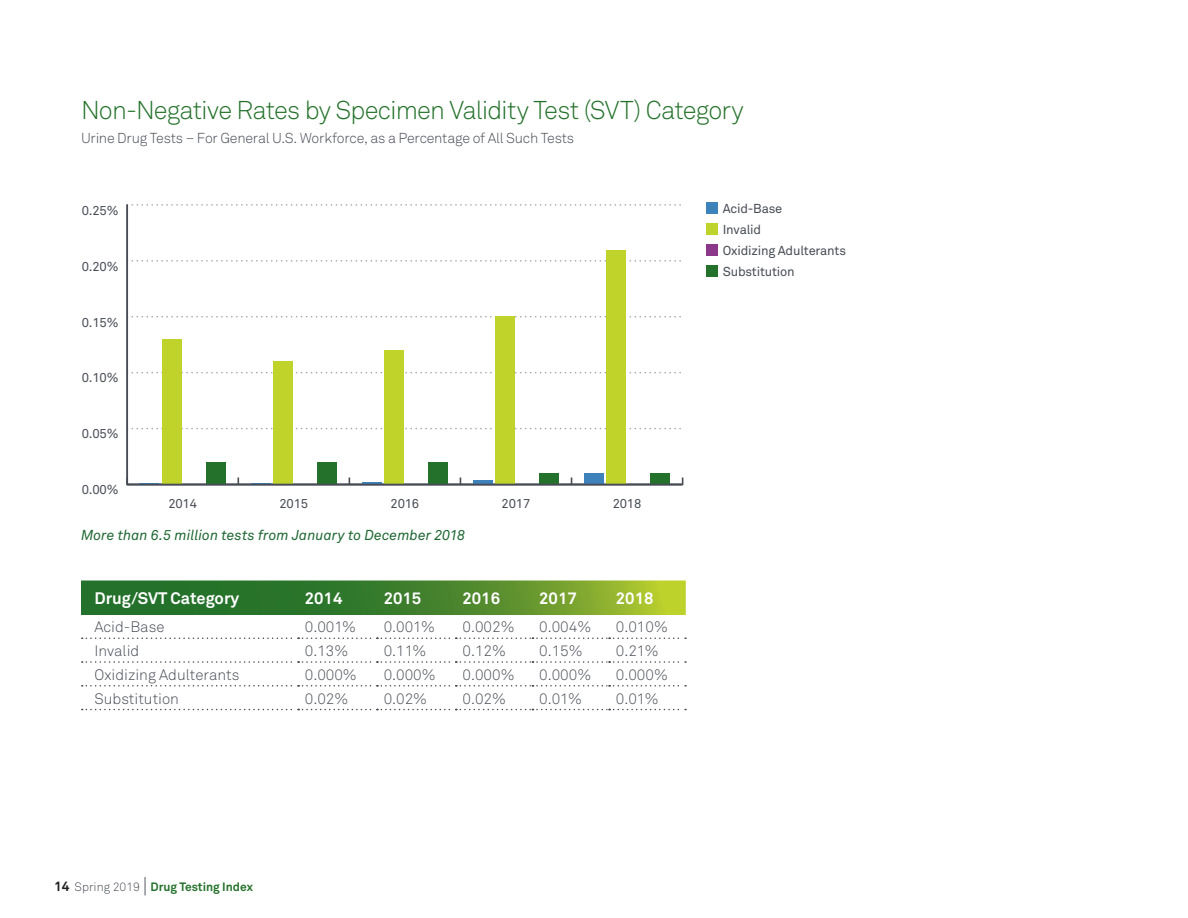
<style>
.page{position:relative;width:1188px;height:918px;background:#fff}
.page>*{position:absolute;margin:0;border:0;box-sizing:border-box;transform-origin:0 0}
.Tables_Section_Heade{font:300 25.5px "Akkurat Std";letter-spacing:-.035em;color:#23712a}
.Table_Heads{font:700 16.5px "Akkurat Pro";color:#fff}
.Table_Heads-2{font:700 16.5px "Akkurat Std";color:#fff}
.Table_Content{font:300 15px "Akkurat Std";color:#464b54}
.Table_Content-2{font:300 15px "Akkurat Pro";color:#464b54}
.Tables_Section_SubHe{font:300 14.25px "Akkurat Std";letter-spacing:-.015em;color:#464b54}
.Table_Note_Green_Ita{font:italic 14.25px "Akkurat Pro";color:#1f6834}
.t1{font:12.9px "Akkurat Std";letter-spacing:-.015em;color:#464b54}
.t2{font:500 12.9px "Whitney";letter-spacing:-.015em;color:#464b54}
.t3{font:700 12px "Akkurat Std";color:#23712a}
.s1{font-size:13.5px;color:#231f20}
.s2{font-weight:300;color:#464b54}
.s3{font-weight:300;font-size:21px;color:#464b54}
</style>
<div class="page">
<svg style="left:81px;top:580px;width:605px;height:35px;background:#4e8a2f"></svg>
<svg style="left:82px;top:638px;width:604px;height:1px"></svg>
<svg style="left:82px;top:661px;width:604px;height:2px"></svg>
<svg style="left:82px;top:685px;width:604px;height:2px"></svg>
<svg style="left:82px;top:709px;width:604px;height:1px"></svg>
<div style="left:706px;top:203px;width:11px;height:11px;background:#3d82bb"></div>
<div style="left:706px;top:244px;width:11px;height:12px;background:#8b378a"></div>
<div style="left:706px;top:223px;width:11px;height:12px;background:#c0d32b"></div>
<div style="left:706px;top:265px;width:11px;height:11px;background:#23712a"></div>
<svg style="left:126px;top:204px;width:557px;height:282px"></svg>
<p class="Tables_Section_Heade" style="left:81px;top:95px;width:664px">Non-Negative Rates by Specimen Validity Test (SVT) Category</p>
<p class="Tables_Section_SubHe" style="left:81px;top:129px;width:495px">Urine Drug Tests – For General U.S. Workforce, as a Percentage of All Such Tests</p>
<p class="t1" style="left:82px;top:203px;width:38px">0.25%</p>
<p class="t1" style="left:82px;top:259px;width:38px">0.20%</p>
<p class="t1" style="left:82px;top:315px;width:38px">0.15%</p>
<p class="t1" style="left:82px;top:370px;width:38px">0.10%</p>
<p class="t1" style="left:82px;top:426px;width:38px">0.05%</p>
<p class="t1" style="left:82px;top:482px;width:38px">0.00%</p>
<p class="t1" style="left:168px;top:496px;width:30px">2014</p>
<p class="t1" style="left:279px;top:496px;width:30px">2015</p>
<p class="t1" style="left:391px;top:496px;width:30px">2016</p>
<p class="t1" style="left:502px;top:496px;width:30px">2017</p>
<p class="t1" style="left:613px;top:496px;width:30px">2018</p>
<p class="Table_Note_Green_Ita" style="left:81px;top:527px;width:386px">More than 6.5 million tests from January to December 2018</p>
<p class="Table_Heads-2" style="left:94px;top:588px;width:146px">Drug/SVT Category</p>
<p class="Table_Heads" style="left:305px;top:588px;width:39px">2014</p>
<p class="Table_Heads" style="left:384px;top:588px;width:39px">2015</p>
<p class="Table_Heads" style="left:463px;top:588px;width:39px">2016</p>
<p class="Table_Heads" style="left:539px;top:588px;width:39px">2017</p>
<p class="Table_Heads" style="left:616px;top:588px;width:39px">2018</p>
<p class="Table_Content" style="left:94px;top:618px;width:71px">Acid-Base</p>
<p class="Table_Content" style="left:305px;top:618px;width:53px">0.001%</p>
<p class="Table_Content-2" style="left:384px;top:618px;width:53px">0.001%</p>
<p class="Table_Content-2" style="left:463px;top:618px;width:54px">0.002%</p>
<p class="Table_Content-2" style="left:539px;top:618px;width:54px">0.004%</p>
<p class="Table_Content-2" style="left:616px;top:618px;width:54px">0.010%</p>
<p class="Table_Content" style="left:94px;top:642px;width:46px">Invalid</p>
<p class="Table_Content" style="left:305px;top:642px;width:45px">0.13%</p>
<p class="Table_Content-2" style="left:384px;top:642px;width:44px">0.11%</p>
<p class="Table_Content-2" style="left:463px;top:642px;width:45px">0.12%</p>
<p class="Table_Content-2" style="left:539px;top:642px;width:45px">0.15%</p>
<p class="Table_Content-2" style="left:616px;top:642px;width:44px">0.21%</p>
<p class="Table_Content" style="left:94px;top:666px;width:146px">Oxidizing Adulterants</p>
<p class="Table_Content" style="left:305px;top:666px;width:54px">0.000%</p>
<p class="Table_Content" style="left:384px;top:666px;width:54px">0.000%</p>
<p class="Table_Content" style="left:463px;top:666px;width:54px">0.000%</p>
<p class="Table_Content" style="left:539px;top:666px;width:54px">0.000%</p>
<p class="Table_Content" style="left:616px;top:666px;width:54px">0.000%</p>
<p class="Table_Content" style="left:94px;top:689px;width:86px">Substitution</p>
<p class="Table_Content" style="left:305px;top:689px;width:45px">0.02%</p>
<p class="Table_Content-2" style="left:384px;top:689px;width:45px">0.02%</p>
<p class="Table_Content-2" style="left:463px;top:689px;width:45px">0.02%</p>
<p class="Table_Content-2" style="left:539px;top:689px;width:44px">0.01%</p>
<p class="Table_Content-2" style="left:616px;top:689px;width:44px">0.01%</p>
<p class="t1" style="left:723px;top:201px;width:61px">Acid-Base</p>
<p class="t1" style="left:723px;top:243px;width:125px">Oxidizing Adulterants</p>
<p class="t1" style="left:723px;top:222px;width:40px">Invalid</p>
<p class="t1" style="left:723px;top:264px;width:73px">Substitution</p>
<p class="t2" style="left:782px;top:243px;width:65px">Substitution</p>
<p class="t3" style="left:54px;top:879px;width:200px"><span class="s1">14</span> <span class="s2">Spring 2019</span> <span class="s3">|</span> Drug Testing Index</p>
</div>
